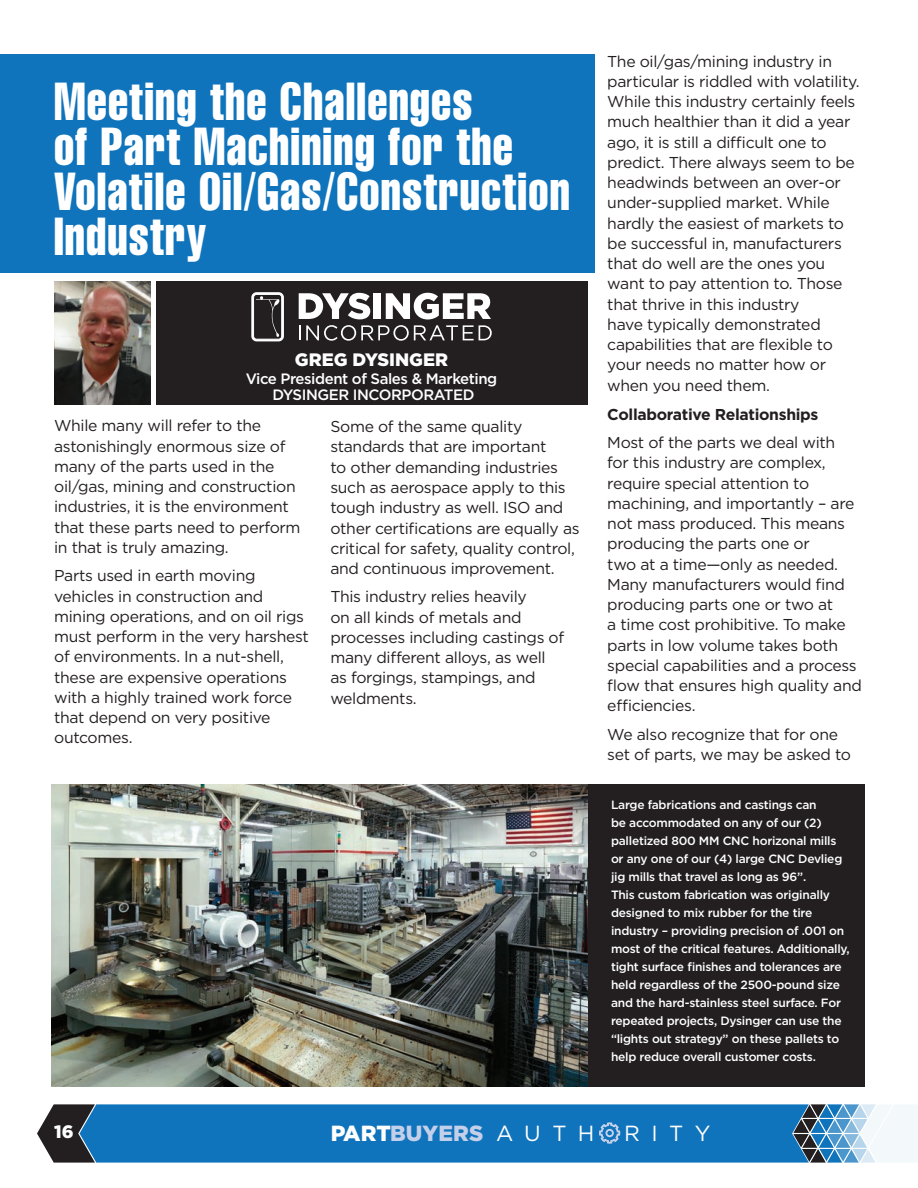
<style>
.page{position:relative;width:918px;height:1188px;background:#fff}
.page>*{position:absolute;margin:0;border:0;box-sizing:border-box;transform-origin:0 0}
.t1{font:52.5px/45px "Helvetica LT Std Comp";letter-spacing:.025em;color:#fff;scale:.9 1}
.t2{font:900 21.9px "Gotham";letter-spacing:.01em;color:#c4d0e9}
.t3{font:21.9px "Gotham";color:#fff}
.t4{font:900 18px "Gotham";color:#fff}
.t5{font:15.75px/20.2px "Gotham";letter-spacing:-.02em;color:#231f20}
.t6{font:700 15.75px "Gotham";letter-spacing:-.02em;color:#231f20}
.t7{font:500 15px/15.6px "Gotham";letter-spacing:-.03em;color:#fff;text-align:center}
.t8{font:500 12px/18px "Gotham";letter-spacing:-.02em;color:#fff}
.s1{color:#fff}
.s2{font-weight:400;color:#fff}
</style>
<div class="page">
<div style="left:156px;top:282px;width:431px;height:123px;background:#231f20"></div>
<div style="left:0;top:54px;width:595px;height:218px;background:#1074bc"></div>
<img style="left:54px;top:282px;width:96px;height:123px">
<div style="left:54px;top:784px;width:810px;height:302px;background:#231f20"></div>
<svg style="left:251px;top:292px;width:33px;height:50px"></svg>
<svg style="left:299px;top:293px;width:71px;height:26px"></svg>
<div style="left:374px;top:293px;width:7px;height:26px;background:#fff"></div>
<svg style="left:386px;top:293px;width:105px;height:26px"></svg>
<svg style="left:299px;top:325px;width:1px;height:15px"></svg>
<svg style="left:306px;top:325px;width:186px;height:16px"></svg>
<svg style="left:37px;top:1104px;width:881px;height:59px;background:#2b7db9"></svg>
<img style="left:51px;top:784px;width:536px;height:302px">
<h1 class="t1" style="left:54px;top:78px;width:575px">Meeting the Challenges<br>of Part Machining for the<br>Volatile Oil/Gas/Construction<br>Industry</h1>
<p class="t4" style="left:295px;top:347px;width:155px">GREG DYSINGER</p>
<p class="t7" style="left:246px;top:371px;width:253px">Vice President of Sales &amp; Marketing<br>DYSINGER INCORPORATED</p>
<p class="t5" style="left:54px;top:415px;width:248px">While many will refer to the astonishingly enormous size of many of the parts used in the oil/gas, mining and construction industries, it is the environment that these parts need to perform in that is truly amazing.</p>
<p class="t5" style="left:54px;top:565px;width:256px">Parts used in earth moving vehicles in construction and mining operations, and on oil rigs must perform in the very harshest of environments. In a nut-shell, these are expensive operations with a highly trained work force that depend on very positive outcomes.</p>
<p class="t5" style="left:330px;top:416px;width:251px">Some of the same quality standards that are important<br>to other demanding industries such as aerospace apply to this tough industry as well. ISO and other certifications are equally as critical for safety, quality control, and continuous improvement.</p>
<p class="t5" style="left:330px;top:586px;width:235px">This industry relies heavily<br>on all kinds of metals and processes including castings of many different alloys, as well as forgings, stampings, and weldments.</p>
<p class="t5" style="left:607px;top:51px;width:254px">The oil/gas/mining industry in particular is riddled with volatility.<br>While this industry certainly feels much healthier than it did a year ago, it is still a difficult one to predict. There always seem to be headwinds between an over-or under-supplied market. While hardly the easiest of markets to be successful in, manufacturers that do well are the ones you want to pay attention to. Those that thrive in this industry<br>have typically demonstrated capabilities that are flexible to your needs no matter how or when you need them.</p>
<p class="t6" style="left:607px;top:404px;width:213px">Collaborative Relationships</p>
<p class="t5" style="left:607px;top:432px;width:256px">Most of the parts we deal with<br>for this industry are complex, require special attention to machining, and importantly – are not mass produced. This means producing the parts one or<br>two at a time—only as needed.<br>Many manufacturers would find producing parts one or two at<br>a time cost prohibitive. To make parts in low volume takes both special capabilities and a process flow that ensures high quality and efficiencies.</p>
<p class="t5" style="left:607px;top:724px;width:245px">We also recognize that for one set of parts, we may be asked to</p>
<p class="t8" style="left:611px;top:796px;width:240px">Large fabrications and castings can<br>be accommodated on any of our (2) palletized 800 MM CNC horizonal mills or any one of our (4) large CNC Devlieg jig mills that travel as long as 96”.<br>This custom fabrication was originally designed to mix rubber for the tire industry – providing precision of .001 on most of the critical features. Additionally, tight surface finishes and tolerances are held regardless of the 2500-pound size and the hard-stainless steel surface. For repeated projects, Dysinger can use the “lights out strategy” on these pallets to help reduce overall customer costs.</p>
<p class="t4" style="left:54px;top:1120px;width:21px">16</p>
<h2 class="t2" style="left:331px;top:1118px;width:265px"><span class="s1">PART</span>BUYERS <span class="s2">A U T H</span></h2>
<h2 class="t3" style="left:624px;top:1119px;width:88px">RITY</h2>
</div>
